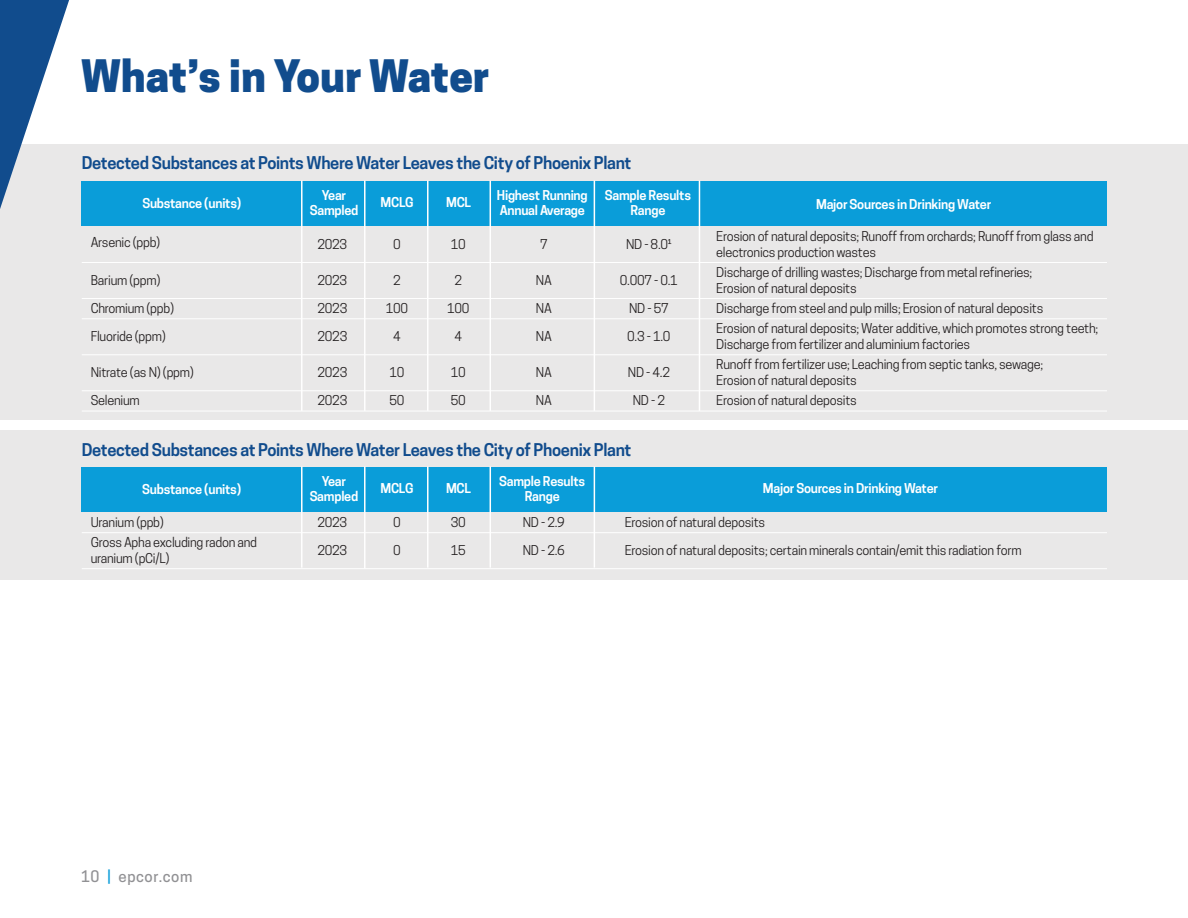
<style>
.page{position:relative;width:1188px;height:918px;background:#fff}
.page>*{position:absolute;margin:0;border:0;box-sizing:border-box;transform-origin:0 0}
.t1{font:800 42px "Cooper Hewitt";color:#114c8d}
.t2{font:600 16.5px "Cooper Hewitt";letter-spacing:-.02em;color:#114c8d}
.t3{font:500 15px "Cooper Hewitt";letter-spacing:.04em;color:#919194}
.t4{font:12.75px/15.8px "Cooper Hewitt";letter-spacing:-.02em;color:#231f20}
.t5{font:600 12.75px/15px "Cooper Hewitt";letter-spacing:-.02em;color:#fff;text-align:center}
.s1{color:#0a9dd9}
</style>
<div class="page">
<div style="left:0;top:144px;width:1188px;height:275px;background:#e9e8e8"></div>
<div style="left:81px;top:181px;width:1026px;height:45px;background:#0a9dd9"></div>
<hr style="left:82px;top:262px;width:1025px;height:1px;background:#fff">
<hr style="left:82px;top:298px;width:1025px;height:1px;background:#fff">
<hr style="left:82px;top:318px;width:1025px;height:1px;background:#fff">
<hr style="left:82px;top:354px;width:1025px;height:1px;background:#fff">
<hr style="left:82px;top:390px;width:1025px;height:1px;background:#fff">
<hr style="left:82px;top:411px;width:1025px;height:1px;background:#fff">
<hr style="left:301px;top:181px;width:2px;height:230px;background:#fff">
<hr style="left:364px;top:181px;width:2px;height:230px;background:#fff">
<hr style="left:427px;top:181px;width:2px;height:230px;background:#fff">
<hr style="left:490px;top:181px;width:1px;height:230px;background:#fff">
<hr style="left:594px;top:181px;width:1px;height:230px;background:#fff">
<hr style="left:699px;top:181px;width:1px;height:230px;background:#fff">
<div style="left:0;top:430px;width:1188px;height:150px;background:#e9e8e8"></div>
<div style="left:81px;top:467px;width:1026px;height:45px;background:#0a9dd9"></div>
<hr style="left:82px;top:532px;width:1025px;height:1px;background:#fff">
<hr style="left:82px;top:568px;width:1025px;height:1px;background:#fff">
<hr style="left:301px;top:467px;width:2px;height:101px;background:#fff">
<hr style="left:364px;top:467px;width:2px;height:102px;background:#fff">
<hr style="left:427px;top:467px;width:2px;height:101px;background:#fff">
<hr style="left:490px;top:467px;width:1px;height:101px;background:#fff">
<hr style="left:594px;top:467px;width:1px;height:101px;background:#fff">
<svg style="left:0;top:0;width:69px;height:209px"></svg>
<h1 class="t1" style="left:81px;top:51px;width:410px">What’s in Your Water</h1>
<p class="t2" style="left:82px;top:153px;width:551px">Detected Substances at Points Where Water Leaves the City of Phoenix Plant</p>
<p class="t5" style="left:497px;top:187px;width:92px;text-align:left">Highest Running<br>Annual Average</p>
<p class="t5" style="left:142px;top:196px;width:100px">Substance (units)</p>
<p class="t5" style="left:310px;top:187px;width:50px">Year<br>Sampled</p>
<p class="t5" style="left:381px;top:195px;width:34px">MCLG</p>
<p class="t5" style="left:605px;top:188px;width:88px">Sample Results<br>Range</p>
<p class="t5" style="left:446px;top:195px;width:26px">MCL</p>
<p class="t5" style="left:816px;top:196px;width:177px">Major Sources in Drinking Water</p>
<p class="t4" style="left:91px;top:235px;width:71px">Arsenic (ppb)</p>
<p class="t4" style="left:317px;top:236px;width:31px">2023</p>
<p class="t4" style="left:393px;top:236px;width:9px">0</p>
<p class="t4" style="left:451px;top:236px;width:17px">10</p>
<p class="t4" style="left:540px;top:236px;width:9px">7</p>
<p class="t4" style="left:626px;top:236px;width:47px">ND - 8.0¹</p>
<p class="t4" style="left:716px;top:229px;width:379px">Erosion of natural deposits; Runoff from orchards; Runoff from glass and electronics production wastes</p>
<p class="t4" style="left:91px;top:272px;width:71px">Barium (ppm)</p>
<p class="t4" style="left:317px;top:272px;width:31px">2023</p>
<p class="t4" style="left:393px;top:272px;width:9px">2</p>
<p class="t4" style="left:455px;top:272px;width:9px">2</p>
<p class="t4" style="left:536px;top:272px;width:17px">NA</p>
<p class="t4" style="left:620px;top:272px;width:60px">0.007 - 0.1</p>
<p class="t4" style="left:716px;top:265px;width:318px">Discharge of drilling wastes; Discharge from metal refineries;<br>Erosion of natural deposits</p>
<p class="t4" style="left:91px;top:301px;width:85px">Chromium (ppb)</p>
<p class="t4" style="left:317px;top:301px;width:31px">2023</p>
<p class="t4" style="left:386px;top:301px;width:24px">100</p>
<p class="t4" style="left:447px;top:301px;width:24px">100</p>
<p class="t4" style="left:536px;top:301px;width:17px">NA</p>
<p class="t4" style="left:629px;top:301px;width:41px">ND - 57</p>
<p class="t4" style="left:716px;top:301px;width:329px">Discharge from steel and pulp mills; Erosion of natural deposits</p>
<p class="t4" style="left:91px;top:328px;width:77px">Fluoride (ppm)</p>
<p class="t4" style="left:317px;top:328px;width:31px">2023</p>
<p class="t4" style="left:393px;top:328px;width:9px">4</p>
<p class="t4" style="left:455px;top:328px;width:9px">4</p>
<p class="t4" style="left:536px;top:328px;width:17px">NA</p>
<p class="t4" style="left:627px;top:328px;width:45px">0.3 - 1.0</p>
<p class="t4" style="left:716px;top:321px;width:384px">Erosion of natural deposits; Water additive, which promotes strong teeth;<br>Discharge from fertilizer and aluminium factories</p>
<p class="t4" style="left:91px;top:364px;width:105px">Nitrate (as N) (ppm)</p>
<p class="t4" style="left:318px;top:364px;width:31px">2023</p>
<p class="t4" style="left:389px;top:364px;width:17px">10</p>
<p class="t4" style="left:451px;top:364px;width:17px">10</p>
<p class="t4" style="left:536px;top:364px;width:17px">NA</p>
<p class="t4" style="left:628px;top:364px;width:44px">ND - 4.2</p>
<p class="t4" style="left:716px;top:357px;width:328px">Runoff from fertilizer use; Leaching from septic tanks, sewage;<br>Erosion of natural deposits</p>
<p class="t4" style="left:91px;top:393px;width:50px">Selenium</p>
<p class="t4" style="left:318px;top:393px;width:31px">2023</p>
<p class="t4" style="left:389px;top:393px;width:17px">50</p>
<p class="t4" style="left:451px;top:393px;width:17px">50</p>
<p class="t4" style="left:536px;top:393px;width:17px">NA</p>
<p class="t4" style="left:633px;top:393px;width:34px">ND - 2</p>
<p class="t4" style="left:716px;top:393px;width:142px">Erosion of natural deposits</p>
<p class="t2" style="left:82px;top:440px;width:551px">Detected Substances at Points Where Water Leaves the City of Phoenix Plant</p>
<p class="t5" style="left:499px;top:473px;width:88px">Sample Results<br>Range</p>
<p class="t5" style="left:142px;top:482px;width:100px">Substance (units)</p>
<p class="t5" style="left:310px;top:473px;width:50px">Year<br>Sampled</p>
<p class="t5" style="left:381px;top:481px;width:34px">MCLG</p>
<p class="t5" style="left:446px;top:481px;width:26px">MCL</p>
<p class="t5" style="left:763px;top:481px;width:177px">Major Sources in Drinking Water</p>
<p class="t4" style="left:91px;top:514px;width:75px">Uranium (ppb)</p>
<p class="t4" style="left:317px;top:514px;width:31px">2023</p>
<p class="t4" style="left:393px;top:514px;width:9px">0</p>
<p class="t4" style="left:451px;top:514px;width:17px">30</p>
<p class="t4" style="left:523px;top:514px;width:44px">ND - 2.9</p>
<p class="t4" style="left:625px;top:514px;width:142px">Erosion of natural deposits</p>
<p class="t4" style="left:91px;top:535px;width:168px">Gross Apha excluding radon and</p>
<p class="t4" style="left:317px;top:542px;width:31px">2023</p>
<p class="t4" style="left:393px;top:542px;width:9px">0</p>
<p class="t4" style="left:451px;top:542px;width:17px">15</p>
<p class="t4" style="left:523px;top:542px;width:44px">ND - 2.6</p>
<p class="t4" style="left:625px;top:542px;width:399px">Erosion of natural deposits; certain minerals contain/emit this radiation form</p>
<p class="t4" style="left:91px;top:550px;width:80px">uranium (pCi/L)</p>
<p class="t3" style="left:81px;top:868px;width:113px">10 <span class="s1">|</span> epcor.com</p>
</div>
